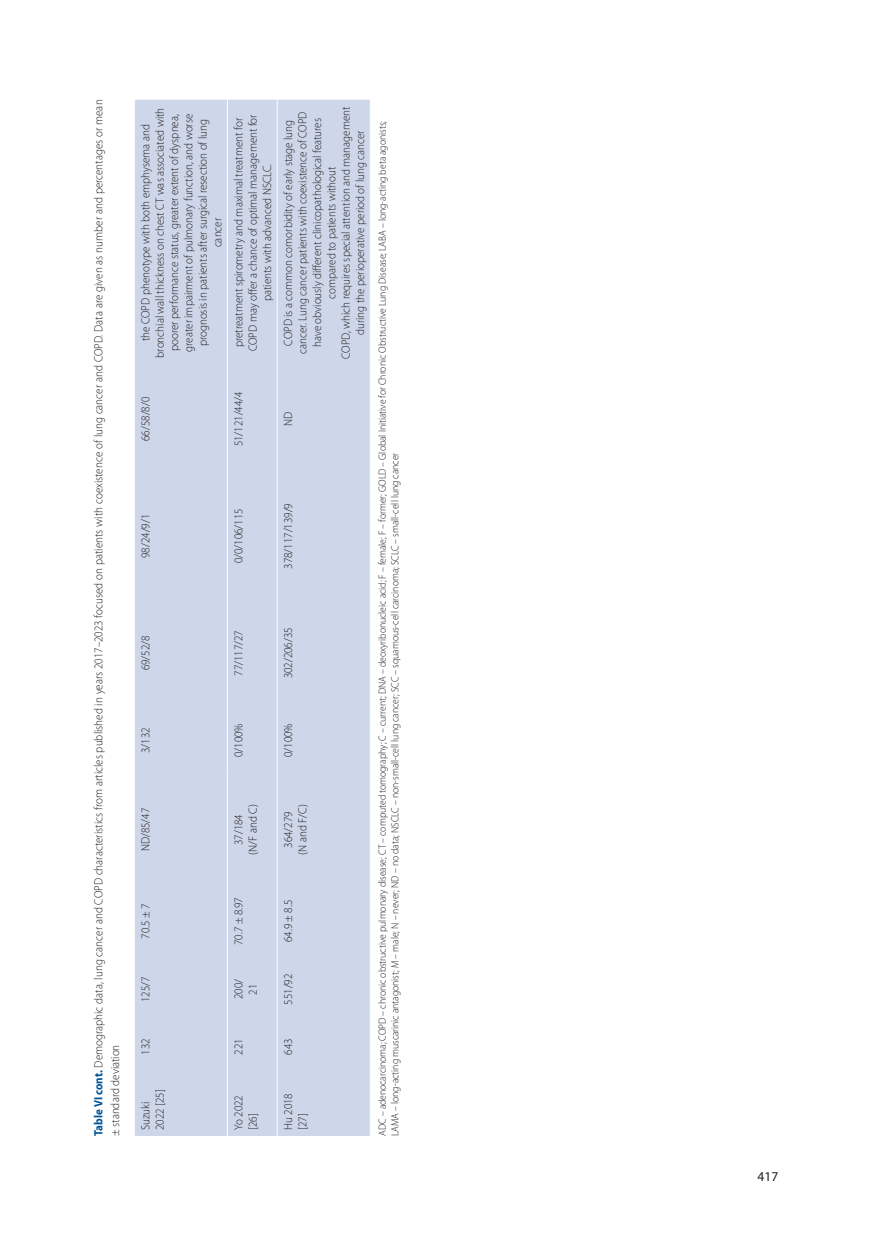
<style>
.page{position:relative;width:872px;height:1234px;background:#fff}
.page>*{position:absolute;margin:0;border:0;box-sizing:border-box;transform-origin:0 0}
.t1{font:13.5px "Myriad Pro";color:#231f20}
._13_Tabela_tekst{font:300 12px/14.4px "Myriad Pro";color:#231f20;text-align:center;scale:.92 1}
._13_Tabela_tytul{font:300 12px "Myriad Pro";color:#231f20;scale:.92 1}
._13_Tabela_przypis{font:300 10.5px/12.6px "Myriad Pro";color:#231f20;scale:.92 1}
.s1{font-weight:700;color:#005495}
</style>
<div class="page">
<div style="left:135px;top:100px;width:235px;height:1035px;background:#ced7e9"></div>
<hr style="left:227px;top:1071px;width:1px;height:64px;background:#fff">
<hr style="left:227px;top:1020px;width:1px;height:51px;background:#fff">
<hr style="left:227px;top:957px;width:1px;height:63px;background:#fff">
<hr style="left:227px;top:884px;width:1px;height:73px;background:#fff">
<hr style="left:227px;top:774px;width:1px;height:110px;background:#fff">
<hr style="left:227px;top:706px;width:1px;height:68px;background:#fff">
<hr style="left:227px;top:599px;width:1px;height:107px;background:#fff">
<hr style="left:227px;top:472px;width:1px;height:127px;background:#fff">
<hr style="left:227px;top:365px;width:1px;height:107px;background:#fff">
<hr style="left:227px;top:100px;width:1px;height:265px;background:#fff">
<hr style="left:277px;top:1071px;width:1px;height:64px;background:#fff">
<hr style="left:277px;top:1020px;width:1px;height:51px;background:#fff">
<hr style="left:277px;top:957px;width:1px;height:63px;background:#fff">
<hr style="left:277px;top:884px;width:1px;height:73px;background:#fff">
<hr style="left:277px;top:774px;width:1px;height:110px;background:#fff">
<hr style="left:277px;top:706px;width:1px;height:68px;background:#fff">
<hr style="left:277px;top:599px;width:1px;height:107px;background:#fff">
<hr style="left:277px;top:472px;width:1px;height:127px;background:#fff">
<hr style="left:277px;top:365px;width:1px;height:107px;background:#fff">
<hr style="left:277px;top:100px;width:1px;height:265px;background:#fff">
<p class="_13_Tabela_tytul" style="left:91px;top:1135px;width:1127px;rotate:-90deg"><span class="s1">Table VI cont.</span> Demographic data, lung cancer and COPD characteristics from articles published in years 2017–2023 focused on patients with coexistence of lung cancer and COPD. Data are given as number and percentages or mean</p>
<p class="_13_Tabela_tytul" style="left:108px;top:1135px;width:101px;rotate:-90deg">± standard deviation</p>
<p class="_13_Tabela_tekst" style="left:138px;top:357px;width:273px;rotate:-90deg">the COPD phenotype with both emphysema and bronchial wall thickness on chest CT was associated with poorer performance status, greater extent of dyspnea, greater impairment of pulmonary function, and worse prognosis in patients after surgical resection of lung cancer</p>
<p class="_13_Tabela_tekst" style="left:138px;top:441px;width:49px;rotate:-90deg">66/58/8/0</p>
<p class="_13_Tabela_tekst" style="left:138px;top:558px;width:49px;rotate:-90deg">98/24/9/1</p>
<p class="_13_Tabela_tekst" style="left:138px;top:670px;width:39px;rotate:-90deg">69/52/8</p>
<p class="_13_Tabela_tekst" style="left:138px;top:752px;width:29px;rotate:-90deg">3/132</p>
<p class="_13_Tabela_tekst" style="left:138px;top:851px;width:49px;rotate:-90deg">ND/85/47</p>
<p class="_13_Tabela_tekst" style="left:138px;top:938px;width:39px;rotate:-90deg">70.5 ± 7</p>
<p class="_13_Tabela_tekst" style="left:138px;top:1001px;width:29px;rotate:-90deg">125/7</p>
<p class="_13_Tabela_tekst" style="left:138px;top:1054px;width:19px;rotate:-90deg">132</p>
<p class="_13_Tabela_tekst" style="left:138px;top:1129px;width:46px;text-align:left;rotate:-90deg">Suzuki<br>2022 [25]</p>
<p class="_13_Tabela_tekst" style="left:231px;top:351px;width:259px;rotate:-90deg">pretreatment spirometry and maximal treatment for<br>COPD may offer a chance of optimal management for patients with advanced NSCLC.</p>
<p class="_13_Tabela_tekst" style="left:281px;top:354px;width:265px;rotate:-90deg">COPD is a common comorbidity of early stage lung cancer. Lung cancer patients with coexistence of COPD have obviously different clinicopathological features compared to patients without</p>
<p class="_13_Tabela_tekst" style="left:338px;top:359px;width:276px;rotate:-90deg">COPD, which requires special attention and management during the perioperative period of lung cancer</p>
<p class="_13_Tabela_tekst" style="left:231px;top:446px;width:61px;rotate:-90deg">51/121/44/4</p>
<p class="_13_Tabela_tekst" style="left:281px;top:426px;width:17px;rotate:-90deg">ND</p>
<p class="_13_Tabela_tekst" style="left:231px;top:563px;width:61px;rotate:-90deg">0/0/106/115</p>
<p class="_13_Tabela_tekst" style="left:281px;top:568px;width:73px;rotate:-90deg">378/117/139/9</p>
<p class="_13_Tabela_tekst" style="left:231px;top:675px;width:51px;rotate:-90deg">77/117/27</p>
<p class="_13_Tabela_tekst" style="left:281px;top:678px;width:57px;rotate:-90deg">302/206/35</p>
<p class="_13_Tabela_tekst" style="left:231px;top:756px;width:38px;rotate:-90deg">0/100%</p>
<p class="_13_Tabela_tekst" style="left:281px;top:756px;width:38px;rotate:-90deg">0/100%</p>
<p class="_13_Tabela_tekst" style="left:231px;top:844px;width:35px;rotate:-90deg">37/184</p>
<p class="_13_Tabela_tekst" style="left:245px;top:854px;width:56px;rotate:-90deg">(N/F and C)</p>
<p class="_13_Tabela_tekst" style="left:281px;top:847px;width:41px;rotate:-90deg">364/279</p>
<p class="_13_Tabela_tekst" style="left:295px;top:854px;width:56px;rotate:-90deg">(N and F/C)</p>
<p class="_13_Tabela_tekst" style="left:231px;top:944px;width:53px;rotate:-90deg">70.7 ± 8.97</p>
<p class="_13_Tabela_tekst" style="left:281px;top:941px;width:47px;rotate:-90deg">64.9 ± 8.5</p>
<p class="_13_Tabela_tekst" style="left:231px;top:998px;width:23px;rotate:-90deg">200/</p>
<p class="_13_Tabela_tekst" style="left:245px;top:994px;width:13px;rotate:-90deg">21</p>
<p class="_13_Tabela_tekst" style="left:281px;top:1004px;width:35px;rotate:-90deg">551/92</p>
<p class="_13_Tabela_tekst" style="left:231px;top:1054px;width:19px;rotate:-90deg">221</p>
<p class="_13_Tabela_tekst" style="left:281px;top:1054px;width:19px;rotate:-90deg">643</p>
<p class="_13_Tabela_tekst" style="left:231px;top:1129px;width:39px;text-align:left;rotate:-90deg">Yo 2022 [26]</p>
<p class="_13_Tabela_tekst" style="left:281px;top:1129px;width:41px;text-align:left;rotate:-90deg">Hu 2018 [27]</p>
<p class="_13_Tabela_przypis" style="left:376px;top:1135px;width:1104px;rotate:-90deg">ADC – adenocarcinoma; COPD – chronic obstructive pulmonary disease; CT – computed tomography; C – current; DNA – deoxyribonucleic acid; F – female; F – former; GOLD – Global Initiative for Chronic Obstructive Lung Disease; LABA – long-acting beta agonists;<br>LAMA – long-acting muscarinic antagonist; M – male; N – never; ND – no data; NSCLC – non-small-cell lung cancer; SCC – squamous-cell carcinoma; SCLC – small-cell lung cancer</p>
<p class="t1" style="left:757px;top:1168px;width:22px">417</p>
</div>
